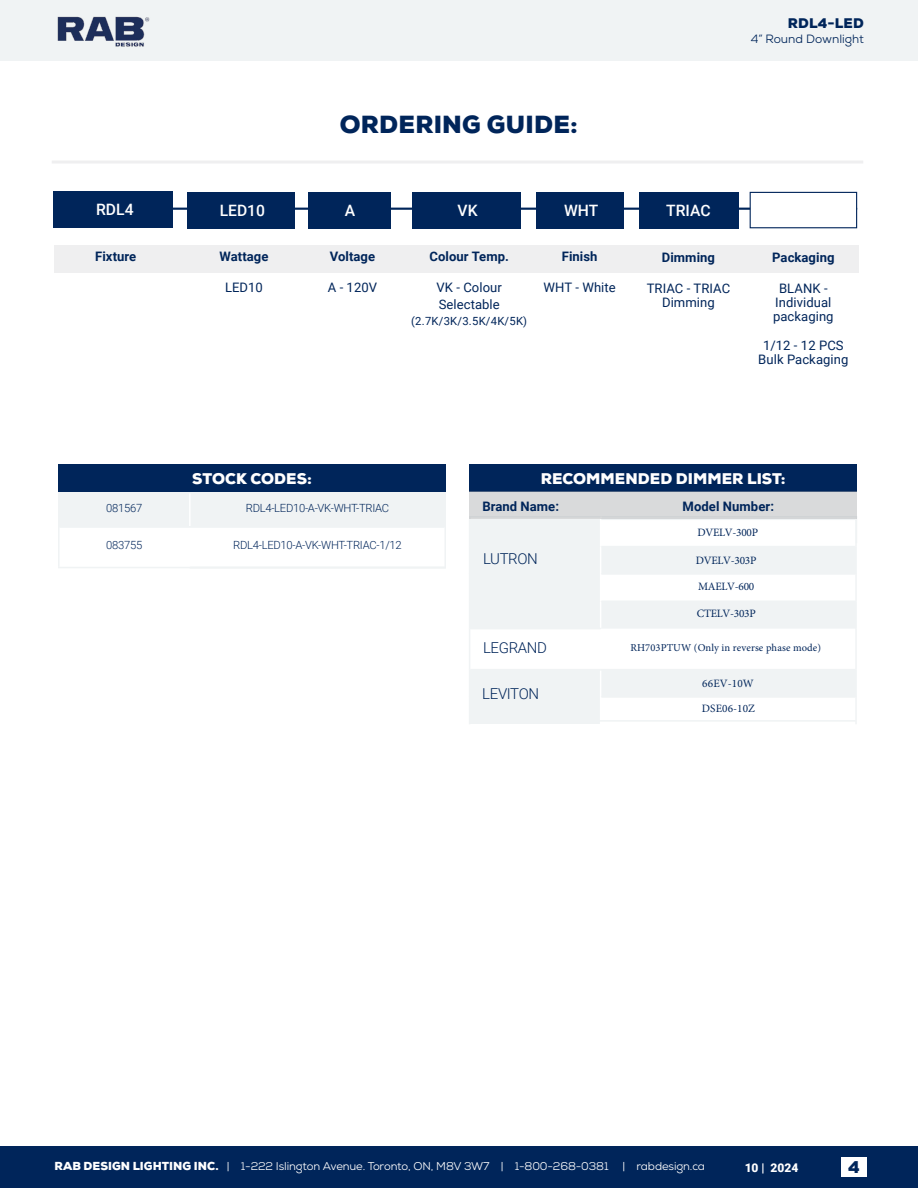
<style>
.page{position:relative;width:918px;height:1188px;background:#fff}
.page>*{position:absolute;margin:0;border:0;box-sizing:border-box;transform-origin:0 0}
.t1{font:900 24px "Nexa";letter-spacing:.01em;color:#00255a}
.t2{font:900 16.5px "Nexa";color:#00255a}
.t3{font:500 15.6px "Roboto";color:#fff}
.t4{font:900 15px "Nexa";letter-spacing:.005em;color:#fff}
.t5{font:300 15px "Roboto";letter-spacing:-.025em;color:#00255a}
.t6{font:900 13.5px "Nexa";letter-spacing:.015em;color:#00255a}
.t7{font:13.05px/14.2px "Roboto";letter-spacing:.005em;color:#00255a;text-align:center}
.t8{font:700 13.05px "Roboto";letter-spacing:.005em;color:#00255a}
.t9{font:12px "Nexa";color:#00255a}
.t10{font:900 12px "Roboto";color:#fff}
.t11{font:11.25px "Nexa";letter-spacing:-.01em;color:#fff}
.t12{font:300 11.25px "Roboto";letter-spacing:-.025em;color:#00255a}
.t13{font:11.25px "Minion Pro";letter-spacing:-.025em;color:#00255a}
.t14{font:11.25px "Roboto";letter-spacing:.02em;color:#00255a}
.t15{font:11.25px "Minion Pro";letter-spacing:.01em;color:#00255a}
.t16{font:10.5px "Minion Pro";letter-spacing:.01em;color:#00255a}
.s1{font-weight:900}
</style>
<div class="page">
<div style="left:0;top:1147px;width:918px;height:41px;background:#00255a"></div>
<div style="left:0;top:0;width:918px;height:60px;background:#f0f3f4"></div>
<img style="left:57px;top:17px;width:93px;height:30px">
<div style="left:841px;top:1158px;width:26px;height:19px;background:#fff"></div>
<div style="left:52px;top:161px;width:811px;height:3px;border:2px solid #efeff0"></div>
<hr style="left:170px;top:208px;width:687px;height:2px;background:#00255a">
<div style="left:639px;top:192px;width:99px;height:36px;background:#00255a"></div>
<div style="left:750px;top:192px;width:107px;height:36px;background:#fff;border:1px solid #00255a"></div>
<div style="left:308px;top:192px;width:82px;height:36px;background:#00255a"></div>
<div style="left:412px;top:192px;width:108px;height:36px;background:#00255a"></div>
<div style="left:187px;top:192px;width:107px;height:36px;background:#00255a"></div>
<div style="left:536px;top:192px;width:88px;height:36px;background:#00255a"></div>
<div style="left:54px;top:191px;width:119px;height:37px;background:#00255a"></div>
<div style="left:54px;top:245px;width:803px;height:28px;background:#efeff0"></div>
<div style="left:298px;top:245px;width:561px;height:28px;background:#efeff0"></div>
<svg style="left:470px;top:519px;width:385px;height:204px;fill:#f0f3f4"></svg>
<hr style="left:469px;top:517px;width:2px;height:26px;background:#f0f3f4">
<hr style="left:855px;top:519px;width:2px;height:28px;background:#f0f3f4">
<hr style="left:855px;top:547px;width:2px;height:27px;background:#f0f3f4">
<hr style="left:855px;top:574px;width:2px;height:27px;background:#f0f3f4">
<svg style="left:469px;top:543px;width:1px;height:86px"></svg>
<hr style="left:855px;top:601px;width:2px;height:28px;background:#f0f3f4">
<hr style="left:469px;top:629px;width:1px;height:41px;background:#f0f3f4">
<hr style="left:855px;top:629px;width:2px;height:41px;background:#f0f3f4">
<hr style="left:855px;top:670px;width:2px;height:27px;background:#f0f3f4">
<svg style="left:469px;top:670px;width:1px;height:54px"></svg>
<hr style="left:855px;top:697px;width:2px;height:27px;background:#f0f3f4">
<hr style="left:600px;top:517px;width:2px;height:26px;background:#fff">
<svg style="left:600px;top:543px;width:1px;height:85px"></svg>
<hr style="left:600px;top:629px;width:1px;height:40px;background:#fff">
<svg style="left:600px;top:670px;width:1px;height:53px"></svg>
<hr style="left:601px;top:519px;width:254px;height:1px;background:#f0f3f4">
<hr style="left:601px;top:546px;width:254px;height:1px;background:#f0f3f4">
<hr style="left:601px;top:573px;width:254px;height:2px;background:#f0f3f4">
<hr style="left:601px;top:601px;width:254px;height:1px;background:#f0f3f4">
<hr style="left:470px;top:628px;width:131px;height:1px;background:#f0f3f4">
<hr style="left:470px;top:669px;width:131px;height:1px;background:#f0f3f4">
<hr style="left:601px;top:669px;width:254px;height:1px;background:#f0f3f4">
<hr style="left:601px;top:696px;width:254px;height:2px;background:#f0f3f4">
<div style="left:60px;top:493px;width:384px;height:33px;background:#f0f3f4"></div>
<hr style="left:58px;top:492px;width:132px;height:1px;background:#f0f3f4">
<hr style="left:58px;top:493px;width:2px;height:34px;background:#f0f3f4">
<hr style="left:190px;top:492px;width:256px;height:1px;background:#f0f3f4">
<hr style="left:444px;top:493px;width:2px;height:34px;background:#f0f3f4">
<hr style="left:58px;top:527px;width:2px;height:40px;background:#f0f3f4">
<hr style="left:444px;top:527px;width:2px;height:40px;background:#f0f3f4">
<hr style="left:58px;top:567px;width:132px;height:1px;background:#f0f3f4">
<hr style="left:189px;top:493px;width:2px;height:33px;background:#fff">
<hr style="left:60px;top:526px;width:130px;height:2px;background:#f0f3f4">
<hr style="left:190px;top:526px;width:254px;height:2px;background:#f0f3f4">
<div style="left:469px;top:464px;width:388px;height:27px;background:#00255a"></div>
<div style="left:58px;top:464px;width:388px;height:27px;background:#00255a"></div>
<div style="left:469px;top:492px;width:388px;height:27px;background:#d9dadb"></div>
<hr style="left:190px;top:567px;width:256px;height:1px;background:#f0f3f4">
<hr style="left:599px;top:720px;width:257px;height:2px;background:#f0f3f4">
<h1 class="t1" style="left:340px;top:109px;width:240px">ORDERING GUIDE:</h1>
<p class="t3" style="left:96px;top:199px;width:39px">RDL4</p>
<p class="t3" style="left:220px;top:199px;width:47px">LED10</p>
<p class="t3" style="left:345px;top:199px;width:12px">A</p>
<p class="t3" style="left:458px;top:199px;width:22px">VK</p>
<p class="t3" style="left:564px;top:199px;width:36px">WHT</p>
<p class="t3" style="left:666px;top:199px;width:46px">TRIAC</p>
<p class="t6" style="left:788px;top:14px;width:78px">RDL4-LED</p>
<p class="t9" style="left:751px;top:31px;width:115px">4” Round Downlight</p>
<p class="t8" style="left:95px;top:248px;width:43px">Fixture</p>
<p class="t8" style="left:220px;top:248px;width:50px">Wattage</p>
<p class="t7" style="left:225px;top:280px;width:39px">LED10</p>
<p class="t8" style="left:330px;top:248px;width:47px">Voltage</p>
<p class="t7" style="left:328px;top:280px;width:51px">A - 120V</p>
<p class="t8" style="left:430px;top:248px;width:81px">Colour Temp.</p>
<p class="t7" style="left:437px;top:279px;width:67px;line-height:16.5px;text-align:left">VK - Colour<br>Selectable</p>
<p class="t14" style="left:411px;top:314px;width:117px">(2.7K/3K/3.5K/4K/5K)</p>
<p class="t8" style="left:562px;top:248px;width:37px">Finish</p>
<p class="t7" style="left:544px;top:280px;width:74px">WHT - White</p>
<p class="t8" style="left:662px;top:248px;width:55px">Dimming</p>
<p class="t8" style="left:772px;top:248px;width:64px">Packaging</p>
<p class="t7" style="left:647px;top:280px;width:85px">TRIAC - TRIAC<br>Dimming</p>
<p class="t7" style="left:773px;top:280px;width:62px">BLANK -<br>Individual packaging</p>
<p class="t7" style="left:758px;top:338px;width:92px">1/12 - 12 PCS<br>Bulk Packaging</p>
<p class="t4" style="left:192px;top:468px;width:121px">STOCK CODES:</p>
<p class="t4" style="left:541px;top:468px;width:247px">RECOMMENDED DIMMER LIST:</p>
<p class="t8" style="left:482px;top:497px;width:78px">Brand Name:</p>
<p class="t8" style="left:683px;top:497px;width:93px">Model Number:</p>
<p class="t13" style="left:697px;top:525px;width:62px">DVELV-300P</p>
<p class="t12" style="left:106px;top:500px;width:37px">081567</p>
<p class="t12" style="left:246px;top:500px;width:145px">RDL4-LED10-A-VK-WHT-TRIAC</p>
<p class="t12" style="left:106px;top:538px;width:37px">083755</p>
<p class="t12" style="left:233px;top:538px;width:170px">RDL4-LED10-A-VK-WHT-TRIAC-1/12</p>
<p class="t5" style="left:483px;top:548px;width:56px">LUTRON</p>
<p class="t13" style="left:696px;top:552px;width:62px">DVELV-303P</p>
<p class="t13" style="left:698px;top:579px;width:58px">MAELV-600</p>
<p class="t13" style="left:697px;top:606px;width:60px">CTELV-303P</p>
<p class="t5" style="left:483px;top:637px;width:65px">LEGRAND</p>
<p class="t16" style="left:631px;top:640px;width:192px">RH703PTUW (Only in reverse phase mode)</p>
<p class="t5" style="left:482px;top:683px;width:58px">LEVITON</p>
<p class="t13" style="left:702px;top:676px;width:53px">66EV-10W</p>
<p class="t15" style="left:702px;top:701px;width:55px">DSE06-10Z</p>
<p class="t11" style="left:55px;top:1159px;width:652px"><span class="s1">RAB DESIGN LIGHTING INC.</span> | 1-222 Islington Avenue. Toronto, ON, M8V 3W7 | 1-800-268-0381 | rabdesign.ca</p>
<p class="t10" style="left:745px;top:1159px;width:55px">10 | 2024</p>
<p class="t2" style="left:848px;top:1156px;width:13px">4</p>
</div>
